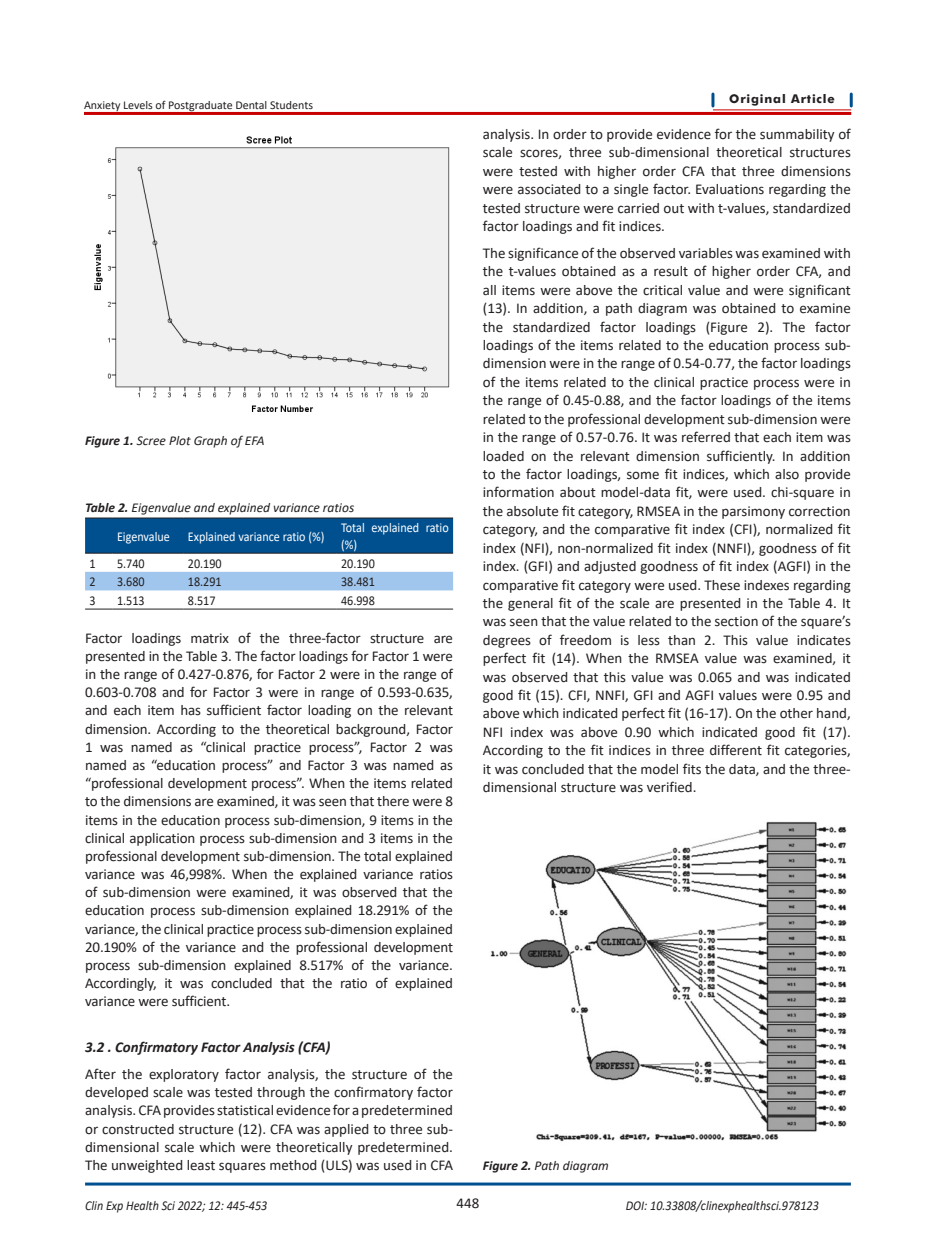
<style>
.page{position:relative;width:936px;height:1255px;background:#fff}
.page>*{position:absolute;margin:0;border:0;box-sizing:border-box;transform-origin:0 0}
.MNormal-TR{font:15px/18.5px "Calibri";color:#231f20;text-align:justify}
.t1{font:italic 700 15px "Calibri";color:#231f20}
.TabloH{font:italic 13.5px "Calibri";color:#231f20;scale:.9 1}
.TabloTxt{font:13.5px/16.5px "Calibri";color:#fff;scale:.9 1}
.TabloTxt-2{font:13.5px "Calibri";color:#231f20;scale:.9 1}
.PictH{font:italic 13.5px "Calibri";color:#231f20}
.TabloH-2{font:italic 13.5px "Calibri";color:#231f20}
.t2{font:12px "Calibri";color:#231f20}
.t3{font:700 12px "Futura BT";letter-spacing:.07em;color:#231f20}
.s1{font-weight:700}
</style>
<div class="page">
<hr style="left:85px;top:1182px;width:765px;height:3px;background:#005090">
<hr style="left:84px;top:112px;width:767px;height:3px;background:#c80000">
<svg style="left:711px;top:94px;width:3px;height:12px"></svg>
<svg style="left:849px;top:94px;width:3px;height:12px"></svg>
<hr style="left:713px;top:109px;width:138px;height:1px;background:#c80000">
<img style="left:94px;top:136px;width:356px;height:276px">
<div style="left:85px;top:572px;width:368px;height:18px;background:#a0c6ee"></div>
<svg style="left:85px;top:517px;width:368px;height:37px;background:#05508d"></svg>
<hr style="left:113px;top:553px;width:71px;height:1px;background:#231f20">
<hr style="left:184px;top:553px;width:153px;height:1px;background:#231f20">
<hr style="left:337px;top:553px;width:116px;height:1px;background:#231f20">
<svg style="left:85px;top:609px;width:28px;height:1px"></svg>
<hr style="left:113px;top:609px;width:71px;height:1px;background:#231f20">
<hr style="left:184px;top:609px;width:153px;height:1px;background:#231f20">
<hr style="left:337px;top:609px;width:116px;height:1px;background:#231f20">
<img style="left:490px;top:821px;width:357px;height:321px">
<p class="t2" style="left:84px;top:97px;width:230px">Anxiety Levels of Postgraduate Dental Students</p>
<p class="PictH" style="left:85px;top:431px;width:181px"><span class="s1">Figure 1.</span> Scree Plot Graph of EFA</p>
<p class="TabloH-2" style="left:85px;top:498px;width:271px"><span class="s1">Table 2.</span> Eigenvalue and explained variance ratios</p>
<p class="TabloTxt" style="left:117px;top:527px;width:60px">Eigenvalue</p>
<p class="TabloTxt" style="left:188px;top:527px;width:153px">Explained variance ratio (%)</p>
<p class="TabloTxt" style="left:341px;top:519px;width:121px">Total explained ratio (%)</p>
<p class="TabloTxt-2" style="left:89px;top:553px;width:8px">1</p>
<p class="TabloTxt-2" style="left:117px;top:553px;width:32px">5.740</p>
<p class="TabloTxt-2" style="left:188px;top:553px;width:39px">20.190</p>
<p class="TabloTxt-2" style="left:341px;top:553px;width:39px">20.190</p>
<p class="TabloTxt-2" style="left:89px;top:572px;width:8px">2</p>
<p class="TabloTxt-2" style="left:117px;top:572px;width:32px">3.680</p>
<p class="TabloTxt-2" style="left:188px;top:572px;width:39px">18.291</p>
<p class="TabloTxt-2" style="left:341px;top:572px;width:39px">38.481</p>
<p class="TabloTxt-2" style="left:89px;top:591px;width:8px">3</p>
<p class="TabloTxt-2" style="left:117px;top:591px;width:32px">1.513</p>
<p class="TabloTxt-2" style="left:188px;top:591px;width:32px">8.517</p>
<p class="TabloTxt-2" style="left:341px;top:591px;width:39px">46.998</p>
<p class="MNormal-TR" style="left:85px;top:628px;width:369px">Factor loadings matrix of the three-factor structure are presented in the Table 3. The factor loadings for Factor 1 were in the range of 0.427-0.876, for Factor 2 were in the range of 0.603-0.708 and for Factor 3 were in range of 0.593-0.635, and each item has sufficient factor loading on the relevant dimension. According to the theoretical background, Factor 1 was named as “clinical practice process”, Factor 2 was named as “education process” and Factor 3 was named as “professional development process”. When the items related to the dimensions are examined, it was seen that there were 8 items in the education process sub-dimension, 9 items in the clinical application process sub-dimension and 3 items in the professional development sub-dimension. The total explained variance was 46,998%. When the explained variance ratios of sub-dimension were examined, it was observed that the education process sub-dimension explained 18.291% of the variance, the clinical practice process sub-dimension explained 20.190% of the variance and the professional development process sub-dimension explained 8.517% of the variance.<br>Accordingly, it was concluded that the ratio of explained variance were sufficient.</p>
<h3 class="t1" style="left:85px;top:1036px;width:247px">3.2 . Confirmatory Factor Analysis (CFA)</h3>
<p class="MNormal-TR" style="left:85px;top:1064px;width:369px">After the exploratory factor analysis, the structure of the developed scale was tested through the confirmatory factor analysis. CFA provides statistical evidence for a predetermined or constructed structure (12). CFA was applied to three sub&shy;dimensional scale which were theoretically predetermined.<br>The unweighted least squares method (ULS) was used in CFA</p>
<p class="t3" style="left:729px;top:92px;width:107px">Original Article</p>
<p class="MNormal-TR" style="left:483px;top:124px;width:369px">analysis. In order to provide evidence for the summability of scale scores, three sub-dimensional theoretical structures were tested with higher order CFA that three dimensions were associated to a single factor. Evaluations regarding the tested structure were carried out with t-values, standardized factor loadings and fit indices.</p>
<p class="MNormal-TR" style="left:483px;top:243px;width:369px">The significance of the observed variables was examined with the t-values obtained as a result of higher order CFA, and all items were above the critical value and were significant (13). In addition, a path diagram was obtained to examine the standardized factor loadings (Figure 2). The factor loadings of the items related to the education process sub&shy;dimension were in the range of 0.54-0.77, the factor loadings of the items related to the clinical practice process were in the range of 0.45-0.88, and the factor loadings of the items related to the professional development sub-dimension were in the range of 0.57-0.76. It was referred that each item was loaded on the relevant dimension sufficiently. In addition to the factor loadings, some fit indices, which also provide information about model-data fit, were used. chi-square in the absolute fit category, RMSEA in the parsimony correction category, and the comparative fit index (CFI), normalized fit index (NFI), non-normalized fit index (NNFI), goodness of fit index. (GFI) and adjusted goodness of fit index (AGFI) in the comparative fit category were used. These indexes regarding the general fit of the scale are presented in the Table 4. It was seen that the value related to the section of the square’s degrees of freedom is less than 2. This value indicates perfect fit (14). When the RMSEA value was examined, it was observed that this value was 0.065 and was indicated good fit (15). CFI, NNFI, GFI and AGFI values were 0.95 and above which indicated perfect fit (16-17). On the other hand, NFI index was above 0.90 which indicated good fit (17).<br>According to the fit indices in three different fit categories, it was concluded that the model fits the data, and the three&shy;dimensional structure was verified.</p>
<p class="PictH" style="left:483px;top:1155px;width:128px"><span class="s1">Figure 2.</span> Path diagram</p>
<p class="TabloH" style="left:85px;top:1196px;width:204px">Clin Exp Health Sci 2022; 12: 445-453</p>
<p class="MNormal-TR" style="left:456px;top:1193px;width:24px">448</p>
<p class="TabloH" style="left:625px;top:1196px;width:216px">DOI: 10.33808/clinexphealthsci.978123</p>
</div>
